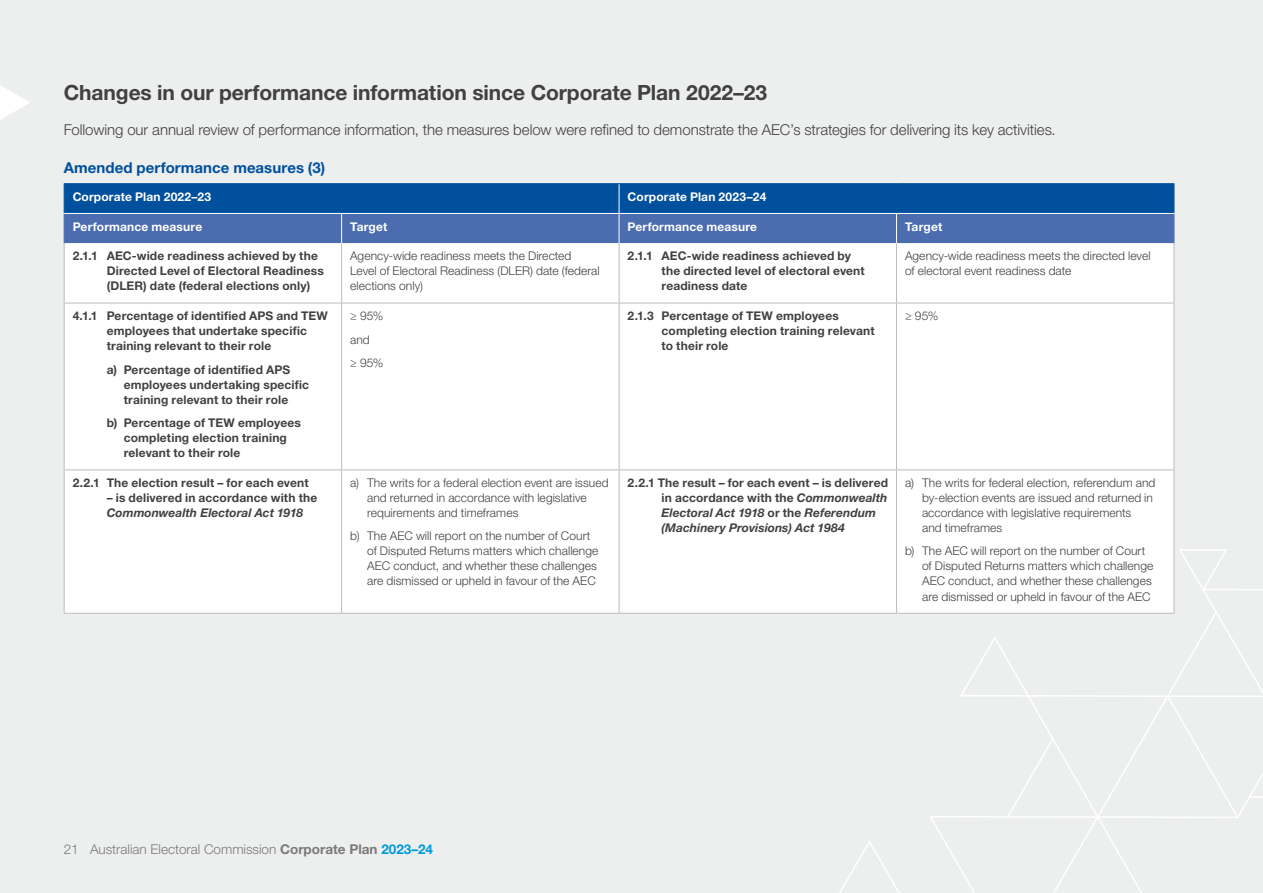
<style>
.page{position:relative;width:1263px;height:893px;background:#edeeee}
.page>*{position:absolute;margin:0;border:0;box-sizing:border-box;transform-origin:0 0}
.t1{font:700 21px "Helvetica Neue LT Std";letter-spacing:-.005em;color:#414042}
.BODY_TEXT{font:300 15px "Helvetica Neue LT Std";letter-spacing:-.005em;color:#414042}
.t2{font:700 15px "Helvetica Neue LT Std";letter-spacing:.005em;color:#00509e}
.t3{font:300 13.5px "Helvetica Neue LT Std";color:#7a797b}
.TABLE_LIST_LV2{font:300 12px/15px "Helvetica Neue LT Std";letter-spacing:.005em;color:#414042}
.TABLE_LIST_LV2-2{font:700 12px/15px "Helvetica Neue LT Std";letter-spacing:.015em;color:#414042}
.TABLE_TEXT{font:300 12px/15px "Helvetica Neue LT Std";letter-spacing:.005em;color:#414042}
.TABLE_LIST_LV3{font:700 12px/15px "Helvetica Neue LT Std";letter-spacing:.015em;color:#414042}
.TABLE_LIST_LV2-3{font:italic 700 12px/15px "Helvetica Neue LT Std";letter-spacing:.005em;color:#414042}
.TABLE_H1{font:700 12px "Helvetica Neue LT Std";letter-spacing:.015em;color:#fff}
.s1{font-style:italic}
.s2{font-style:normal}
.s3{font-weight:700}
.s4{font-weight:700;color:#009bda}
</style>
<div class="page">
<svg style="left:839px;top:548px;width:424px;height:345px"></svg>
<svg style="left:928px;top:694px;width:335px;height:199px"></svg>
<svg style="left:1006px;top:694px;width:257px;height:125px"></svg>
<div style="left:65px;top:243px;width:1108px;height:370px;background:#fff"></div>
<hr style="left:64px;top:243px;width:1px;height:60px;background:#bbbcbf">
<hr style="left:341px;top:243px;width:1px;height:60px;background:#bbbcbf">
<hr style="left:619px;top:243px;width:1px;height:60px;background:#bbbcbf">
<hr style="left:896px;top:243px;width:1px;height:60px;background:#bbbcbf">
<hr style="left:1173px;top:243px;width:1px;height:60px;background:#bbbcbf">
<hr style="left:64px;top:303px;width:278px;height:1px;background:#bbbcbf">
<hr style="left:64px;top:303px;width:1px;height:166px;background:#bbbcbf">
<hr style="left:342px;top:303px;width:277px;height:1px;background:#bbbcbf">
<hr style="left:341px;top:303px;width:1px;height:166px;background:#bbbcbf">
<hr style="left:619px;top:303px;width:277px;height:1px;background:#bbbcbf">
<hr style="left:619px;top:303px;width:1px;height:166px;background:#bbbcbf">
<hr style="left:896px;top:303px;width:278px;height:1px;background:#bbbcbf">
<hr style="left:896px;top:303px;width:1px;height:166px;background:#bbbcbf">
<hr style="left:1173px;top:303px;width:1px;height:166px;background:#bbbcbf">
<hr style="left:64px;top:469px;width:278px;height:1px;background:#bbbcbf">
<hr style="left:64px;top:470px;width:1px;height:143px;background:#bbbcbf">
<hr style="left:342px;top:469px;width:277px;height:1px;background:#bbbcbf">
<hr style="left:341px;top:470px;width:1px;height:143px;background:#bbbcbf">
<hr style="left:619px;top:469px;width:277px;height:1px;background:#bbbcbf">
<hr style="left:619px;top:470px;width:1px;height:143px;background:#bbbcbf">
<hr style="left:896px;top:469px;width:278px;height:1px;background:#bbbcbf">
<hr style="left:896px;top:470px;width:1px;height:143px;background:#bbbcbf">
<hr style="left:1173px;top:470px;width:1px;height:143px;background:#bbbcbf">
<hr style="left:64px;top:613px;width:278px;height:1px;background:#bbbcbf">
<hr style="left:342px;top:613px;width:277px;height:1px;background:#bbbcbf">
<hr style="left:619px;top:613px;width:277px;height:1px;background:#bbbcbf">
<hr style="left:896px;top:613px;width:278px;height:1px;background:#bbbcbf">
<hr style="left:64px;top:183px;width:278px;height:1px;background:#00509e">
<hr style="left:342px;top:183px;width:277px;height:1px;background:#00509e">
<hr style="left:619px;top:183px;width:277px;height:1px;background:#00509e">
<hr style="left:896px;top:183px;width:278px;height:1px;background:#00509e">
<svg style="left:64px;top:184px;width:1110px;height:59px;background:#2961a8"></svg>
<svg style="left:0;top:85px;width:30px;height:35px"></svg>
<h2 class="t1" style="left:64px;top:80px;width:705px">Changes in our performance information since Corporate Plan 2022–23</h2>
<p class="BODY_TEXT" style="left:64px;top:121px;width:993px">Following our annual review of performance information, the measures below were refined to demonstrate the AEC’s strategies for delivering its key activities.</p>
<h4 class="t2" style="left:64px;top:158px;width:263px">Amended performance measures (3)</h4>
<p class="TABLE_H1" style="left:73px;top:189px;width:140px">Corporate Plan 2022–23</p>
<p class="TABLE_H1" style="left:628px;top:189px;width:140px">Corporate Plan 2023–24</p>
<p class="TABLE_H1" style="left:73px;top:219px;width:131px">Performance measure</p>
<p class="TABLE_H1" style="left:350px;top:219px;width:39px">Target</p>
<p class="TABLE_H1" style="left:628px;top:219px;width:131px">Performance measure</p>
<p class="TABLE_H1" style="left:905px;top:219px;width:39px">Target</p>
<p class="TABLE_LIST_LV2-2" style="left:107px;top:248px;width:219px;text-indent:-34px">2.1.1 AEC-wide readiness achieved by the<br>Directed Level of Electoral Readiness (DLER) date (federal elections only)</p>
<p class="TABLE_TEXT" style="left:350px;top:248px;width:251px">Agency-wide readiness meets the Directed<br>Level of Electoral Readiness (DLER) date (federal elections only)</p>
<p class="TABLE_LIST_LV2-2" style="left:662px;top:248px;width:205px;text-indent:-34px">2.1.1 AEC-wide readiness achieved by the directed level of electoral event readiness date</p>
<p class="TABLE_TEXT" style="left:905px;top:248px;width:247px">Agency-wide readiness meets the directed level of electoral event readiness date</p>
<p class="TABLE_LIST_LV2-2" style="left:107px;top:308px;width:223px;text-indent:-34px">4.1.1 Percentage of identified APS and TEW employees that undertake specific training relevant to their role</p>
<p class="TABLE_LIST_LV3" style="left:124px;top:362px;width:187px;text-indent:-17px">a) Percentage of identified APS employees undertaking specific training relevant to their role</p>
<p class="TABLE_LIST_LV3" style="left:124px;top:415px;width:179px;text-indent:-17px">b) Percentage of TEW employees completing election training relevant to their role</p>
<p class="TABLE_TEXT" style="left:350px;top:308px;width:35px">≥ 95%</p>
<p class="TABLE_TEXT" style="left:350px;top:332px;width:21px">and</p>
<p class="TABLE_TEXT" style="left:350px;top:355px;width:35px">≥ 95%</p>
<p class="TABLE_LIST_LV2-2" style="left:662px;top:308px;width:215px;text-indent:-34px">2.1.3 Percentage of TEW employees completing election training relevant to their role</p>
<p class="TABLE_TEXT" style="left:905px;top:308px;width:35px">≥ 95%</p>
<p class="TABLE_LIST_LV2-2" style="left:73px;top:475px;width:237px">2.2.1 The election result – for each event</p>
<p class="TABLE_LIST_LV2-2" style="left:107px;top:490px;width:212px">– is delivered in accordance with the<br><span class="s1">Commonwealth Electoral Act 1918</span></p>
<p class="TABLE_LIST_LV2" style="left:367px;top:475px;width:243px;text-indent:-17px">a) The writs for a federal election event are issued and returned in accordance with legislative requirements and timeframes</p>
<p class="TABLE_LIST_LV2" style="left:367px;top:528px;width:233px;text-indent:-17px">b) The AEC will report on the number of Court of Disputed Returns matters which challenge AEC conduct, and whether these challenges are dismissed or upheld in favour of the AEC</p>
<p class="TABLE_LIST_LV2-3" style="left:662px;top:475px;width:228px;text-indent:-34px"><span class="s2">2.2.1 The result – for each event – is delivered in accordance with the</span> Commonwealth Electoral Act 1918 <span class="s2">or the</span> Referendum (Machinery Provisions) Act 1984</p>
<p class="TABLE_LIST_LV2" style="left:922px;top:475px;width:235px;text-indent:-17px">a) The writs for federal election, referendum and by-election events are issued and returned in accordance with legislative requirements<br>and timeframes</p>
<p class="TABLE_LIST_LV2" style="left:922px;top:543px;width:233px;text-indent:-17px">b) The AEC will report on the number of Court of Disputed Returns matters which challenge AEC conduct, and whether these challenges are dismissed or upheld in favour of the AEC</p>
<p class="t3" style="left:64px;top:841px;width:371px">21 Australian Electoral Commission <span class="s3">Corporate Plan</span> <span class="s4">2023–24</span></p>
</div>
